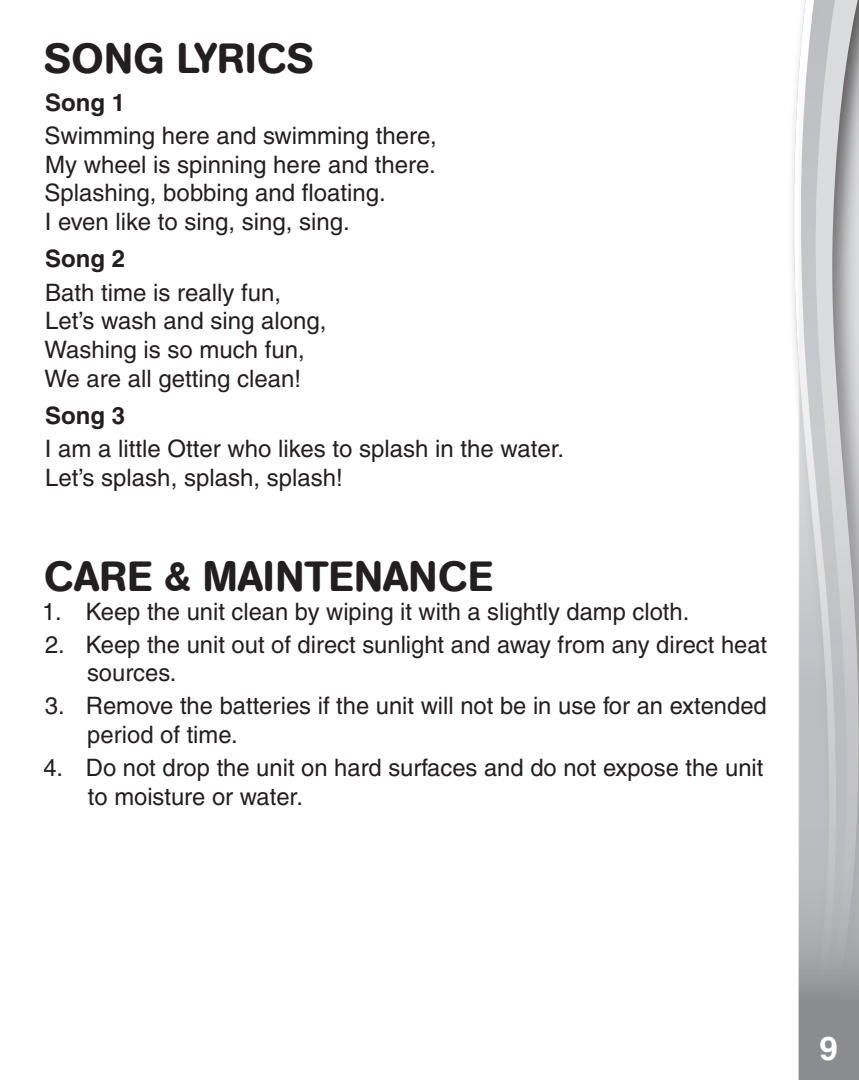
<style>
.page{position:relative;width:859px;height:1080px;background:#fff}
.page>*{position:absolute;margin:0;border:0;box-sizing:border-box;transform-origin:0 0}
.CM1{font:500 42px "AG Book Rounded";color:#231f20}
.Subhead_1{font:500 42px "AG Book Rounded";letter-spacing:.02em;color:#231f20}
.t1{font:700 33px "Helvetica";color:#fff}
.Headline{font:500 24px "Helvetica";color:#231f20}
.body_text1{font:500 24px/28.8px "Helvetica";color:#231f20}
.Headline-2{font:700 24px "Helvetica";color:#231f20}
</style>
<div class="page">
<svg style="left:793px;top:59px;width:6px;height:1021px"></svg>
<svg style="left:799px;top:0;width:60px;height:1080px;background:#bebfc1"></svg>
<div style="left:774px;top:1038px;width:24px;height:42px;background:#fff"></div>
<p class="Subhead_1" style="left:45px;top:34px;width:270px">SONG LYRICS</p>
<p class="Headline-2" style="left:45px;top:88px;width:82px">Song 1</p>
<p class="Headline" style="left:45px;top:121px;width:394px">Swimming here and swimming there,</p>
<p class="Headline" style="left:45px;top:150px;width:392px">My wheel is spinning here and there.</p>
<p class="Headline" style="left:45px;top:179px;width:343px">Splashing, bobbing and floating.</p>
<p class="Headline" style="left:45px;top:208px;width:307px">I even like to sing, sing, sing.</p>
<p class="Headline-2" style="left:45px;top:244px;width:82px">Song 2</p>
<p class="Headline" style="left:45px;top:278px;width:238px">Bath time is really fun,</p>
<p class="Headline" style="left:45px;top:307px;width:283px">Let’s wash and sing along,</p>
<p class="Headline" style="left:45px;top:336px;width:262px">Washing is so much fun,</p>
<p class="Headline" style="left:45px;top:365px;width:258px">We are all getting clean!</p>
<p class="Headline-2" style="left:45px;top:401px;width:82px">Song 3</p>
<p class="Headline" style="left:45px;top:435px;width:521px">I am a little Otter who likes to splash in the water.</p>
<p class="Headline" style="left:45px;top:464px;width:299px">Let’s splash, splash, splash!</p>
<p class="CM1" style="left:44px;top:552px;width:450px">CARE &amp; MAINTENANCE</p>
<p class="body_text1" style="left:42px;top:597px;width:649px">1. Keep the unit clean by wiping it with a slightly damp cloth.</p>
<p class="body_text1" style="left:87px;top:630px;width:682px;text-indent:-42px">2. Keep the unit out of direct sunlight and away from any direct heat sources.</p>
<p class="body_text1" style="left:87px;top:692px;width:681px;text-indent:-42px">3. Remove the batteries if the unit will not be in use for an extended period of time.</p>
<p class="body_text1" style="left:88px;top:753px;width:677px;text-indent:-44px">4. Do not drop the unit on hard surfaces and do not expose the unit to moisture or water.</p>
<h2 class="t1" style="left:820px;top:1025px;width:25px">9 <sup>9</sup>9</h2>
</div>
